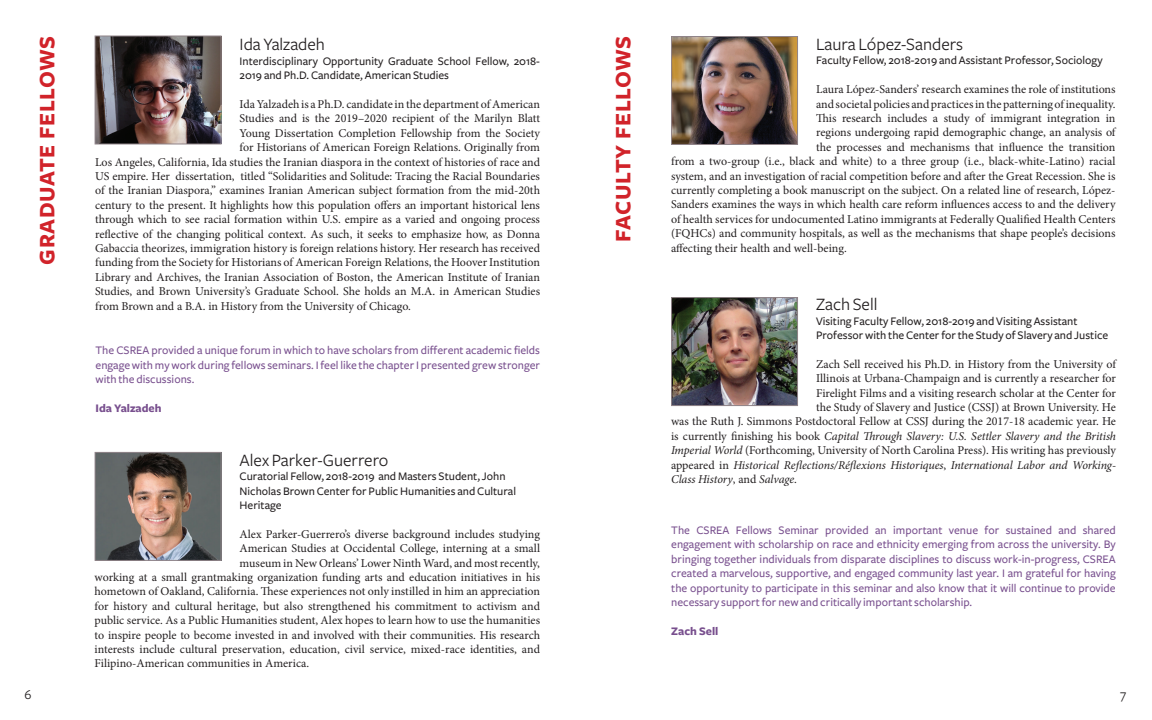
<style>
.page{position:relative;width:1152px;height:720px;background:#fff}
.page>*{position:absolute;margin:0;border:0;box-sizing:border-box;transform-origin:0 0}
.t1{font:700 23px "Freight Sans";letter-spacing:.03em;color:#d1232a}
.t2{font:18px "Freight Sans";color:#231f20}
.t3{font:14px "Freight Sans";color:#231f20}
.t4{font:12px "Minion Pro";color:#231f20}
.t5{font:500 12px/14.4px "Freight Sans";color:#784f8e;text-align:justify}
.t6{font:500 12px/14.4px "Freight Sans";color:#231f20}
.t7{font:italic 12px "Minion Pro";letter-spacing:-.005em;color:#231f20}
.t8{font:700 12px "Freight Sans";color:#784f8e}
.s1{font-style:normal}
.s2{font-style:italic}
</style>
<div class="page">
<img style="left:97px;top:38px;width:123px;height:104px">
<div style="left:95px;top:36px;width:127px;height:108px;border:1px solid #908489"></div>
<img style="left:97px;top:454px;width:123px;height:105px">
<div style="left:95px;top:452px;width:127px;height:109px;border:1px solid #908489"></div>
<img style="left:673px;top:299px;width:123px;height:105px">
<div style="left:671px;top:297px;width:127px;height:109px;border:1px solid #908489"></div>
<img style="left:673px;top:38px;width:123px;height:105px">
<div style="left:671px;top:36px;width:127px;height:109px;border:1px solid #908489"></div>
<h1 class="t1" style="left:35px;top:265px;width:230px;rotate:-90deg">GRADUATE FELLOWS</h1>
<h2 class="t2" style="left:240px;top:35px;width:87px">Ida Yalzadeh</h2>
<p class="t6" style="left:240px;top:54px;width:302px">Interdisciplinary Opportunity Graduate School Fellow, 2018-<br>2019 and Ph.D. Candidate, American Studies</p>
<p class="t4" style="left:240px;top:96px;width:302px">Ida Yalzadeh is a Ph.D. candidate in the department of American</p>
<p class="t4" style="left:240px;top:111px;width:302px">Studies and is the 2019–2020 recipient of the Marilyn Blatt</p>
<p class="t4" style="left:240px;top:125px;width:302px">Young Dissertation Completion Fellowship from the Society</p>
<p class="t4" style="left:240px;top:139px;width:302px">for Historians of American Foreign Relations. Originally from</p>
<p class="t4" style="left:95px;top:154px;width:447px">Los Angeles, California, Ida studies the Iranian diaspora in the context of histories of race and</p>
<p class="t4" style="left:95px;top:168px;width:446px">US empire. Her dissertation, titled “Solidarities and Solitude: Tracing the Racial Boundaries</p>
<p class="t4" style="left:95px;top:183px;width:447px">of the Iranian Diaspora,” examines Iranian American subject formation from the mid-20th</p>
<p class="t4" style="left:95px;top:197px;width:446px">century to the present. It highlights how this population offers an important historical lens</p>
<p class="t4" style="left:95px;top:211px;width:446px">through which to see racial formation within U.S. empire as a varied and ongoing process</p>
<p class="t4" style="left:95px;top:226px;width:447px">reflective of the changing political context. As such, it seeks to emphasize how, as Donna</p>
<p class="t4" style="left:95px;top:240px;width:446px">Gabaccia theorizes, immigration history is foreign relations history. Her research has received</p>
<p class="t4" style="left:95px;top:255px;width:446px">funding from the Society for Historians of American Foreign Relations, the Hoover Institution</p>
<p class="t4" style="left:95px;top:269px;width:446px">Library and Archives, the Iranian Association of Boston, the American Institute of Iranian</p>
<p class="t4" style="left:95px;top:283px;width:447px">Studies, and Brown University’s Graduate School. She holds an M.A. in American Studies</p>
<p class="t4" style="left:95px;top:298px;width:317px">from Brown and a B.A. in History from the University of Chicago.</p>
<p class="t5" style="left:96px;top:343px;width:446px">The CSREA provided a unique forum in which to have scholars from different academic fields engage with my work during fellows seminars. I feel like the chapter I presented grew stronger with the discussions.</p>
<p class="t8" style="left:96px;top:401px;width:67px">Ida Yalzadeh</p>
<h2 class="t2" style="left:240px;top:450px;width:150px">Alex Parker-Guerrero</h2>
<p class="t6" style="left:240px;top:469px;width:278px">Curatorial Fellow, 2018-2019 and Masters Student, John<br>Nicholas Brown Center for Public Humanities and Cultural<br>Heritage</p>
<p class="t4" style="left:240px;top:526px;width:302px">Alex Parker-Guerrero’s diverse background includes studying</p>
<p class="t4" style="left:240px;top:540px;width:302px">American Studies at Occidental College, interning at a small</p>
<p class="t4" style="left:240px;top:555px;width:302px">museum in New Orleans’ Lower Ninth Ward, and most recently,</p>
<p class="t4" style="left:95px;top:569px;width:447px">working at a small grantmaking organization funding arts and education initiatives in his</p>
<p class="t4" style="left:95px;top:584px;width:447px">hometown of Oakland, California. These experiences not only instilled in him an appreciation</p>
<p class="t4" style="left:95px;top:598px;width:447px">for history and cultural heritage, but also strengthened his commitment to activism and</p>
<p class="t4" style="left:95px;top:612px;width:447px">public service. As a Public Humanities student, Alex hopes to learn how to use the humanities</p>
<p class="t4" style="left:95px;top:627px;width:447px">to inspire people to become invested in and involved with their communities. His research</p>
<p class="t4" style="left:95px;top:641px;width:447px">interests include cultural preservation, education, civil service, mixed-race identities, and</p>
<p class="t4" style="left:95px;top:656px;width:216px">Filipino-American communities in America.</p>
<h1 class="t1" style="left:611px;top:242px;width:207px;rotate:-90deg">FACULTY FELLOWS</h1>
<h2 class="t2" style="left:816px;top:34px;width:149px">Laura López-Sanders</h2>
<p class="t6" style="left:816px;top:53px;width:288px">Faculty Fellow, 2018-2019 and Assistant Professor, Sociology</p>
<p class="t4" style="left:816px;top:81px;width:301px">Laura López-Sanders’ research examines the role of institutions</p>
<p class="t4" style="left:816px;top:96px;width:301px">and societal policies and practices in the patterning of inequality.</p>
<p class="t4" style="left:816px;top:110px;width:301px">This research includes a study of immigrant integration in</p>
<p class="t4" style="left:816px;top:124px;width:301px">regions undergoing rapid demographic change, an analysis of</p>
<p class="t4" style="left:816px;top:139px;width:301px">the processes and mechanisms that influence the transition</p>
<p class="t4" style="left:671px;top:153px;width:446px">from a two-group (i.e., black and white) to a three group (i.e., black-white-Latino) racial</p>
<p class="t4" style="left:671px;top:168px;width:446px">system, and an investigation of racial competition before and after the Great Recession. She is</p>
<p class="t4" style="left:671px;top:182px;width:446px">currently completing a book manuscript on the subject. On a related line of research, López-</p>
<p class="t4" style="left:671px;top:196px;width:446px">Sanders examines the ways in which health care reform influences access to and the delivery</p>
<p class="t4" style="left:671px;top:211px;width:446px">of health services for undocumented Latino immigrants at Federally Qualified Health Centers</p>
<p class="t4" style="left:671px;top:225px;width:446px">(FQHCs) and community hospitals, as well as the mechanisms that shape people’s decisions</p>
<p class="t4" style="left:671px;top:240px;width:177px">affecting their health and well-being.</p>
<h2 class="t2" style="left:816px;top:295px;width:63px">Zach Sell</h2>
<p class="t6" style="left:816px;top:314px;width:294px">Visiting Faculty Fellow, 2018-2019 and Visiting Assistant<br>Professor with the Center for the Study of Slavery and Justice</p>
<p class="t4" style="left:816px;top:356px;width:301px">Zach Sell received his Ph.D. in History from the University of</p>
<p class="t4" style="left:816px;top:370px;width:301px">Illinois at Urbana-Champaign and is currently a researcher for</p>
<p class="t4" style="left:816px;top:385px;width:301px">Firelight Films and a visiting research scholar at the Center for</p>
<p class="t4" style="left:816px;top:399px;width:301px">the Study of Slavery and Justice (CSSJ) at Brown University. He</p>
<p class="t4" style="left:671px;top:414px;width:446px">was the Ruth J. Simmons Postdoctoral Fellow at CSSJ during the 2017-18 academic year. He</p>
<p class="t7" style="left:671px;top:428px;width:446px"><span class="s1">is currently finishing his book</span> Capital Through Slavery: U.S. Settler Slavery and the British</p>
<p class="t4" style="left:671px;top:442px;width:446px"><span class="s2">Imperial World</span> (Forthcoming, University of North Carolina Press). His writing has previously</p>
<p class="t7" style="left:671px;top:457px;width:446px"><span class="s1">appeared in</span> Historical Reflections/Réflexions Historiques<span class="s1">,</span> International Labor and Working-</p>
<p class="t7" style="left:671px;top:471px;width:127px">Class History<span class="s1">, and</span> Salvage<span class="s1">.</span></p>
<p class="t5" style="left:671px;top:523px;width:446px">The CSREA Fellows Seminar provided an important venue for sustained and shared engagement with scholarship on race and ethnicity emerging from across the university. By bringing together individuals from disparate disciplines to discuss work-in-progress, CSREA created a marvelous, supportive, and engaged community last year. I am grateful for having the opportunity to participate in this seminar and also know that it will continue to provide necessary support for new and critically important scholarship.</p>
<p class="t8" style="left:671px;top:625px;width:49px">Zach Sell</p>
<p class="t3" style="left:25px;top:687px;width:9px">6</p>
<p class="t3" style="left:1120px;top:687px;width:8px">7</p>
</div>
